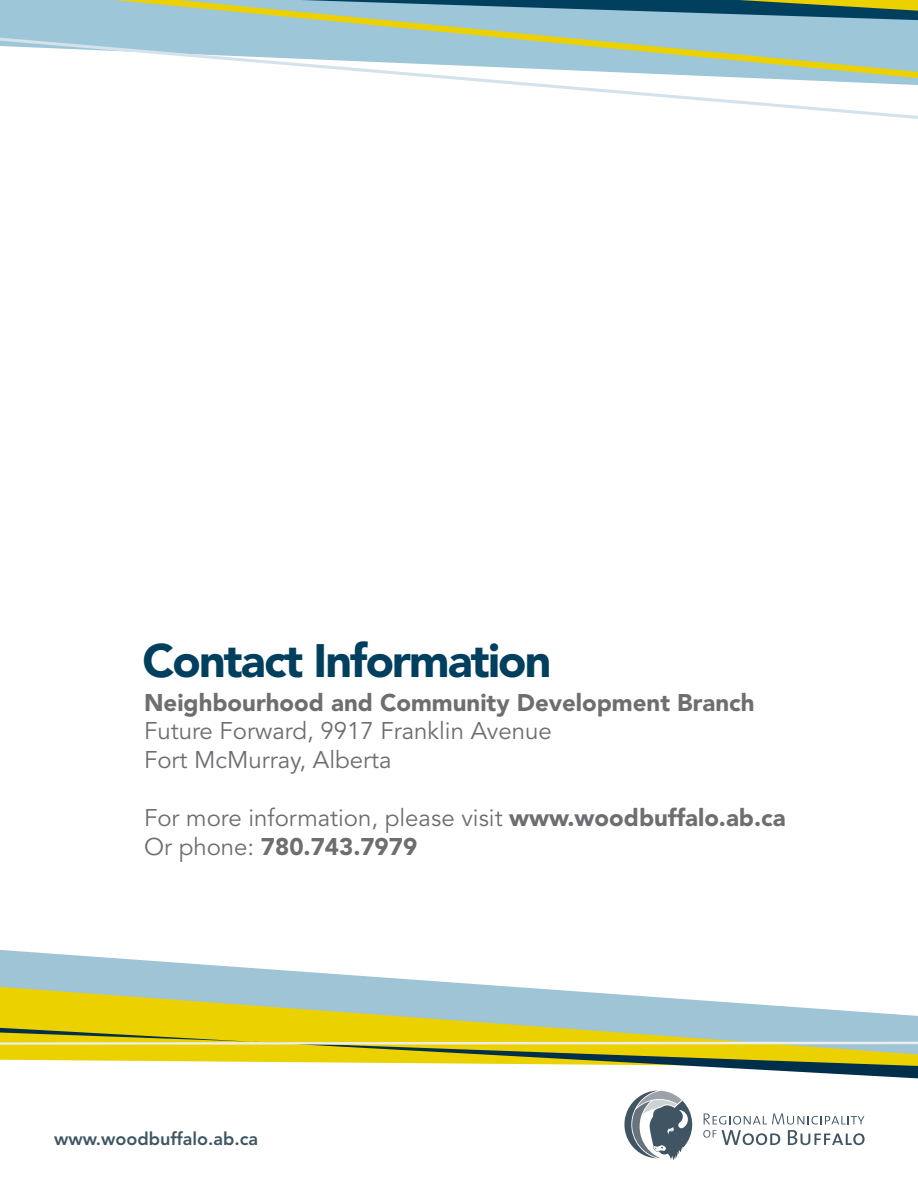
<style>
.page{position:relative;width:918px;height:1188px;background:#fff}
.page>*{position:absolute;margin:0;border:0;box-sizing:border-box;transform-origin:0 0}
.t1{font:900 46.5px "Avenir LT Std";letter-spacing:-.04em;color:#003f5e}
.t2{font:24px/28.8px "Avenir LT Std";color:#6d6e71}
.t3{font:900 24px "Avenir LT Std";color:#6d6e71}
.t4{font:800 18px "Avenir LT Std";color:#3f5564}
.s1{font-weight:900}
</style>
<div class="page">
<svg style="left:0;top:950px;width:514px;height:37px"></svg>
<svg style="left:0;top:987px;width:918px;height:41px;background:#c5d099"></svg>
<svg style="left:0;top:1028px;width:918px;height:50px"></svg>
<svg style="left:0;top:1042px;width:918px;height:3px;background:#e8e5c4"></svg>
<svg style="left:703px;top:1113px;width:162px;height:32px"></svg>
<svg style="left:624px;top:1091px;width:68px;height:69px"></svg>
<div style="left:0;top:0;width:115px;height:38px;background:#9ec6d9"></div>
<svg style="left:115px;top:0;width:803px;height:38px;background:#a6c7bf"></svg>
<svg style="left:0;top:38px;width:918px;height:81px"></svg>
<svg style="left:301px;top:0;width:617px;height:20px;background:#628d8e"></svg>
<h1 class="t1" style="left:143px;top:632px;width:410px">Contact Information</h1>
<p class="t3" style="left:144px;top:688px;width:612px">Neighbourhood and Community Development Branch</p>
<p class="t2" style="left:144px;top:717px;width:409px">Future Forward, 9917 Franklin Avenue<br>Fort McMurray, Alberta</p>
<p class="t2" style="left:144px;top:804px;width:643px">For more information, please visit <span class="s1">www.woodbuffalo.ab.ca<br></span>Or phone: <span class="s1">780.743.7979</span></p>
<p class="t4" style="left:54px;top:1128px;width:205px">www.woodbuffalo.ab.ca</p>
</div>
